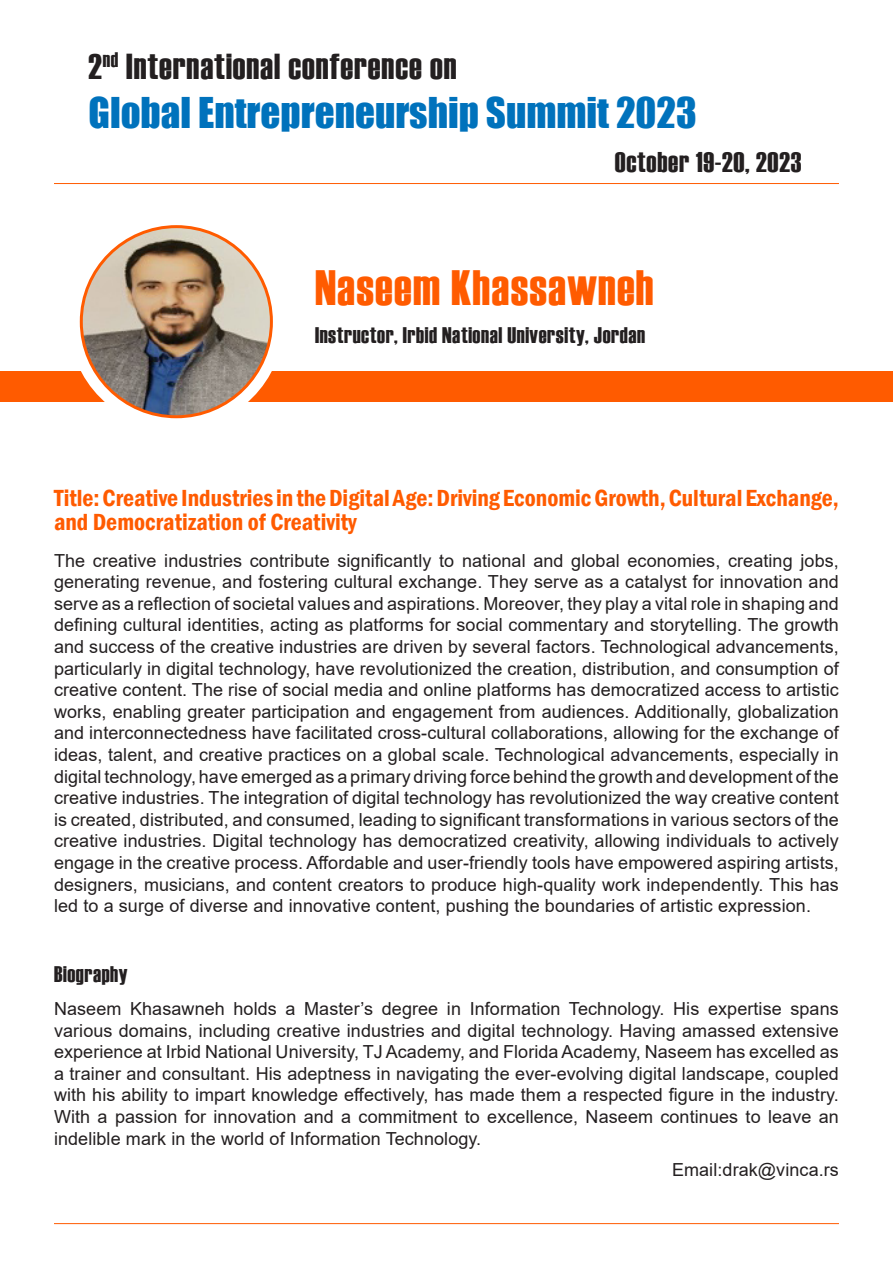
<style>
.page{position:relative;width:893px;height:1263px;background:#fff}
.page>*{position:absolute;margin:0;border:0;box-sizing:border-box;transform-origin:0 0}
.t1{font:49.5px "Haettenschweiler";letter-spacing:.025em;color:#ff5b00}
.t2{font:39px "Impact";color:#0072bc}
.t3{font:36px "Haettenschweiler";letter-spacing:.025em;color:#231f20}
.t4{font:28.5px "Haettenschweiler";letter-spacing:.025em;color:#231f20}
.Pa2{font:600 condensed 24px/24px "Franklin Gothic";color:#ff5b00}
.t5{font:22.5px "Haettenschweiler";letter-spacing:.025em;color:#231f20}
.t6{font:18px/21.6px "Arial";letter-spacing:.005em;color:#231f20;text-align:justify}
</style>
<div class="page">
<hr style="left:54px;top:183px;width:785px;height:1px;background:#ff5b00">
<hr style="left:54px;top:1223px;width:785px;height:1px;background:#ff5b00">
<div style="left:0;top:372px;width:893px;height:30px;background:#ff5b00"></div>
<svg style="left:69px;top:214px;width:215px;height:215px"></svg>
<img style="left:81px;top:227px;width:190px;height:190px;border-radius:95px">
<h3 class="t3" style="left:88px;top:42px;width:369px">2<sup>nd</sup> International conference on</h3>
<h2 class="t2" style="left:88px;top:83px;width:610px">Global Entrepreneurship Summit 2023</h2>
<h3 class="t4" style="left:615px;top:143px;width:188px">October 19-20, 2023</h3>
<p class="t1" style="left:315px;top:254px;width:340px">Naseem Khassawneh</p>
<p class="t5" style="left:315px;top:320px;width:331px">Instructor, Irbid National University, Jordan</p>
<p class="Pa2" style="left:54px;top:486px;width:786px">Title: Creative Industries in the Digital Age: Driving Economic Growth, Cultural Exchange, and Democratization of Creativity</p>
<p class="t6" style="left:54px;top:549px;width:786px">The creative industries contribute significantly to national and global economies, creating jobs, generating revenue, and fostering cultural exchange. They serve as a catalyst for innovation and serve as a reflection of societal values and aspirations. Moreover, they play a vital role in shaping and defining cultural identities, acting as platforms for social commentary and storytelling. The growth and success of the creative industries are driven by several factors. Technological advancements, particularly in digital technology, have revolutionized the creation, distribution, and consumption of creative content. The rise of social media and online platforms has democratized access to artistic works, enabling greater participation and engagement from audiences. Additionally, globalization and interconnectedness have facilitated cross-cultural collaborations, allowing for the exchange of ideas, talent, and creative practices on a global scale. Technological advancements, especially in digital technology, have emerged as a primary driving force behind the growth and development of the creative industries. The integration of digital technology has revolutionized the way creative content is created, distributed, and consumed, leading to significant transformations in various sectors of the creative industries. Digital technology has democratized creativity, allowing individuals to actively engage in the creative process. Affordable and user-friendly tools have empowered aspiring artists, designers, musicians, and content creators to produce high-quality work independently. This has led to a surge of diverse and innovative content, pushing the boundaries of artistic expression.</p>
<p class="t5" style="left:54px;top:959px;width:75px">Biography</p>
<p class="t6" style="left:54px;top:998px;width:786px">Naseem Khasawneh holds a Master’s degree in Information Technology. His expertise spans various domains, including creative industries and digital technology. Having amassed extensive experience at Irbid National University, TJ Academy, and Florida Academy, Naseem has excelled as a trainer and consultant. His adeptness in navigating the ever-evolving digital landscape, coupled with his ability to impart knowledge effectively, has made them a respected figure in the industry.<br>With a passion for innovation and a commitment to excellence, Naseem continues to leave an indelible mark in the world of Information Technology.</p>
<p class="t6" style="left:672px;top:1159px;width:168px">Email:drak@vinca.rs</p>
</div>
